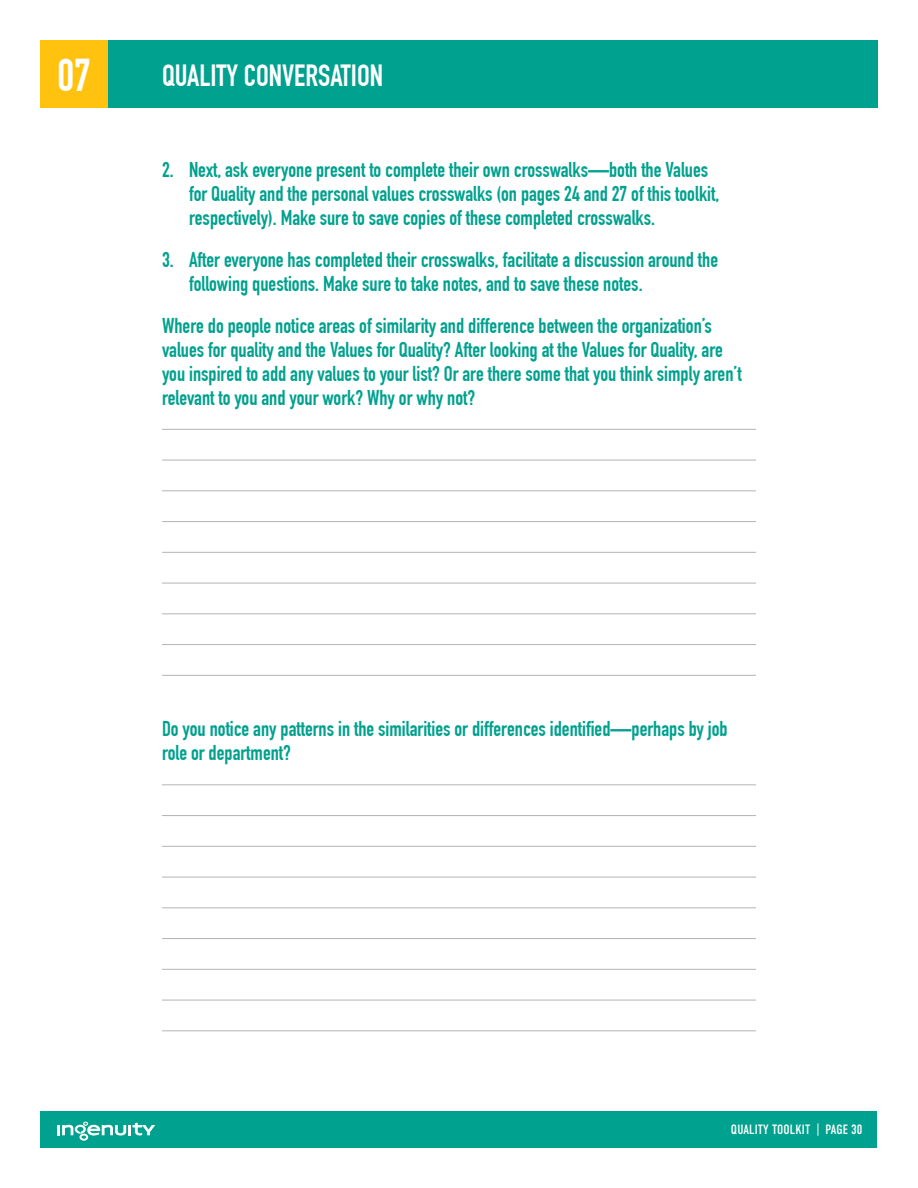
<style>
.page{position:relative;width:918px;height:1188px;background:#fff}
.page>*{position:absolute;margin:0;border:0;box-sizing:border-box;transform-origin:0 0}
.t1{font:700 45px "DIN Condensed";color:#fff}
.t2{font:700 30px "DIN Condensed";color:#fff}
.t3{font:700 21px/24px "DIN Condensed";color:#00a18e}
.t4{font:13.5px "DIN Condensed";letter-spacing:.01em;color:#fff}
</style>
<div class="page">
<div style="left:108px;top:40px;width:770px;height:68px;background:#00a18e"></div>
<div style="left:40px;top:1111px;width:838px;height:37px;background:#00a18e"></div>
<div style="left:40px;top:40px;width:68px;height:68px;background:#ffc20e"></div>
<svg style="left:57px;top:1122px;width:98px;height:19px"></svg>
<hr style="left:162px;top:429px;width:594px;height:1px;background:#b1b4b6">
<hr style="left:162px;top:460px;width:594px;height:1px;background:#b1b4b6">
<hr style="left:162px;top:490px;width:594px;height:1px;background:#b1b4b6">
<hr style="left:162px;top:521px;width:594px;height:1px;background:#b1b4b6">
<hr style="left:162px;top:552px;width:594px;height:1px;background:#b1b4b6">
<hr style="left:162px;top:583px;width:594px;height:1px;background:#b1b4b6">
<hr style="left:162px;top:613px;width:594px;height:1px;background:#b1b4b6">
<hr style="left:162px;top:644px;width:594px;height:1px;background:#b1b4b6">
<hr style="left:162px;top:675px;width:594px;height:1px;background:#b1b4b6">
<hr style="left:162px;top:784px;width:594px;height:1px;background:#b1b4b6">
<hr style="left:162px;top:815px;width:594px;height:1px;background:#b1b4b6">
<hr style="left:162px;top:846px;width:594px;height:1px;background:#b1b4b6">
<hr style="left:162px;top:877px;width:594px;height:1px;background:#b1b4b6">
<hr style="left:162px;top:907px;width:594px;height:1px;background:#b1b4b6">
<hr style="left:162px;top:938px;width:594px;height:1px;background:#b1b4b6">
<hr style="left:162px;top:969px;width:594px;height:1px;background:#b1b4b6">
<hr style="left:162px;top:1000px;width:594px;height:1px;background:#b1b4b6">
<hr style="left:162px;top:1030px;width:594px;height:1px;background:#b1b4b6">
<h1 class="t1" style="left:58px;top:49px;width:35px">07</h1>
<h2 class="t2" style="left:162px;top:58px;width:223px">QUALITY CONVERSATION</h2>
<p class="t3" style="left:189px;top:158px;width:532px;text-indent:-27px">2. Next, ask everyone present to complete their own crosswalks—both the Values for Quality and the personal values crosswalks (on pages 24 and 27 of this toolkit, respectively). Make sure to save copies of these completed crosswalks.</p>
<p class="t3" style="left:189px;top:248px;width:531px;text-indent:-27px">3. After everyone has completed their crosswalks, facilitate a discussion around the following questions. Make sure to take notes, and to save these notes.</p>
<p class="t3" style="left:162px;top:314px;width:581px">Where do people notice areas of similarity and difference between the organization’s values for quality and the Values for Quality? After looking at the Values for Quality, are you inspired to add any values to your list? Or are there some that you think simply aren’t relevant to you and your work? Why or why not?</p>
<p class="t3" style="left:162px;top:717px;width:567px">Do you notice any patterns in the similarities or differences identified—perhaps by job role or department?</p>
<p class="t4" style="left:731px;top:1122px;width:133px">QUALITY TOOLKIT | PAGE 30</p>
</div>
